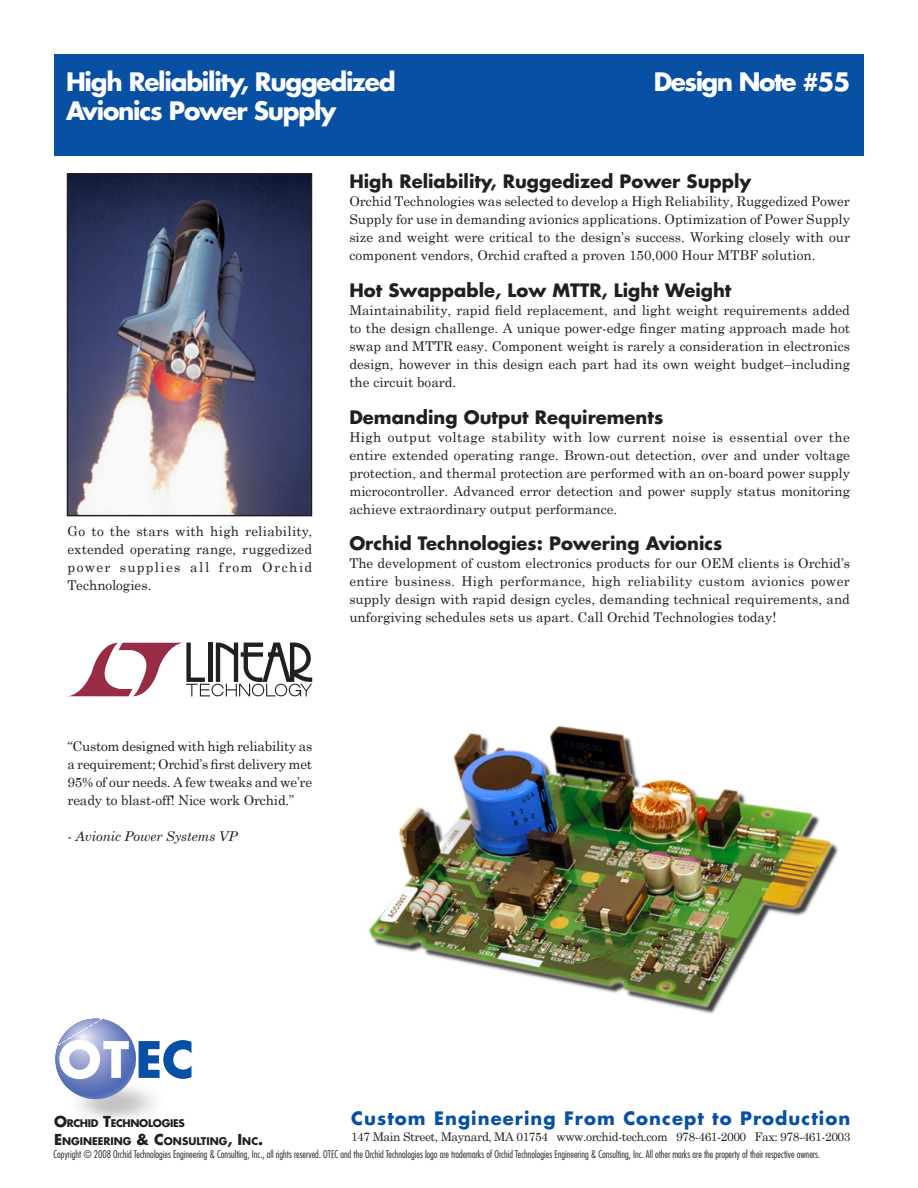
<style>
.page{position:relative;width:918px;height:1188px;background:#fff}
.page>*{position:absolute;margin:0;border:0;box-sizing:border-box;transform-origin:0 0}
.Headline_White{font:700 24.75px "Futura";letter-spacing:-.05em;color:#fff}
.Headline_White_R{font:700 24.75px "Futura";letter-spacing:-.06em;color:#fff}
.Sub_Head{font:700 18px "Futura";color:#231f20}
.Sub_Head-2{font:700 18px "Futura";letter-spacing:.06em;color:#0850a3}
.Body_Text-back{font:13.5px/18px "Century Schoolbook";color:#231f20;text-align:justify}
.Body_Text-back-2{font:italic 13.5px "Century Schoolbook";letter-spacing:-.01em;color:#231f20}
.Body_Text-back-3{font:12px "Century Schoolbook";letter-spacing:-.035em;color:#231f20}
.Line_listing{font:300 condensed 10.35px "Futura";color:#231f20}
.t1{font:700 10.35px "Futura";color:#231f20}
.t2{font:700 10.35px "Futura";letter-spacing:-.03em;color:#231f20}
.s1{font-size:14.7px}
</style>
<div class="page">
<svg style="left:55px;top:1019px;width:137px;height:86px"></svg>
<div style="left:54px;top:54px;width:810px;height:101px;background:#0850a3"></div>
<img style="left:70px;top:176px;width:239px;height:337px">
<div style="left:67px;top:173px;width:245px;height:343px;border:2px solid #231f20"></div>
<img style="left:369px;top:725px;width:469px;height:289px">
<svg style="left:70px;top:643px;width:242px;height:53px"></svg>
<p class="Headline_White" style="left:66px;top:64px;width:331px">High Reliability, Ruggedized</p>
<p class="Headline_White" style="left:66px;top:94px;width:272px">Avionics Power Supply</p>
<p class="Headline_White_R" style="left:654px;top:64px;width:198px">Design Note #55</p>
<p class="Body_Text-back" style="left:68px;top:522px;width:246px">Go to the stars with high reliability, extended operating range, ruggedized power supplies all from Orchid Technologies.</p>
<p class="Sub_Head" style="left:349px;top:169px;width:403px">High Reliability, Ruggedized Power Supply</p>
<p class="Body_Text-back" style="left:349px;top:192px;width:502px">Orchid Technologies was selected to develop a High Reliability, Ruggedized Power Supply for use in demanding avionics applications. Optimization of Power Supply size and weight were critical to the design’s success. Working closely with our component vendors, Orchid crafted a proven 150,000 Hour MTBF solution.</p>
<p class="Sub_Head" style="left:349px;top:278px;width:384px">Hot Swappable, Low MTTR, Light Weight</p>
<p class="Body_Text-back" style="left:349px;top:301px;width:502px">Maintainability, rapid field replacement, and light weight requirements added to the design challenge. A unique power-edge finger mating approach made hot swap and MTTR easy. Component weight is rarely a consideration in electronics design, however in this design each part had its own weight budget–including the circuit board.</p>
<p class="Sub_Head" style="left:349px;top:404px;width:315px">Demanding Output Requirements</p>
<p class="Body_Text-back" style="left:349px;top:427px;width:502px">High output voltage stability with low current noise is essential over the entire extended operating range. Brown-out detection, over and under voltage protection, and thermal protection are performed with an on-board power supply microcontroller. Advanced error detection and power supply status monitoring achieve extraordinary output performance.</p>
<p class="Sub_Head" style="left:349px;top:531px;width:375px">Orchid Technologies: Powering Avionics</p>
<p class="Body_Text-back" style="left:349px;top:554px;width:502px">The development of custom electronics products for our OEM clients is Orchid’s entire business. High performance, high reliability custom avionics power supply design with rapid design cycles, demanding technical requirements, and unforgiving schedules sets us apart. Call Orchid Technologies today!</p>
<p class="Body_Text-back" style="left:68px;top:737px;width:246px">“Custom designed with high reliability as a requirement; Orchid’s first delivery met 95% of our needs. A few tweaks and we’re ready to blast-off! Nice work Orchid.”</p>
<p class="Body_Text-back-2" style="left:68px;top:828px;width:171px">- Avionic Power Systems VP</p>
<p class="Sub_Head-2" style="left:351px;top:1105px;width:501px">Custom Engineering From Concept to Production</p>
<p class="Line_listing" style="left:53px;top:1147px;width:768px">Copyright © 2008 Orchid Technologies Engineering &amp; Consulting, Inc., all rights reserved. OTEC and the Orchid Technologies logo are trademarks of Orchid Technologies Engineering &amp; Consulting, Inc. All other marks are the property of their respective owners.</p>
<p class="t2" style="left:54px;top:1116px;width:132px"><span class="s1">O</span>RCHID <span class="s1">T</span>ECHNOLOGIES</p>
<p class="t1" style="left:54px;top:1134px;width:211px"><span class="s1">E</span> NGINEERING <span class="s1">&amp; C</span>ONSULTING<span class="s1">, I</span> NC<span class="s1">.</span></p>
<p class="Body_Text-back-3" style="left:351px;top:1129px;width:501px">147 Main Street, Maynard, MA 01754 www.orchid-tech.com 978-461-2000 Fax: 978-461-2003</p>
</div>
